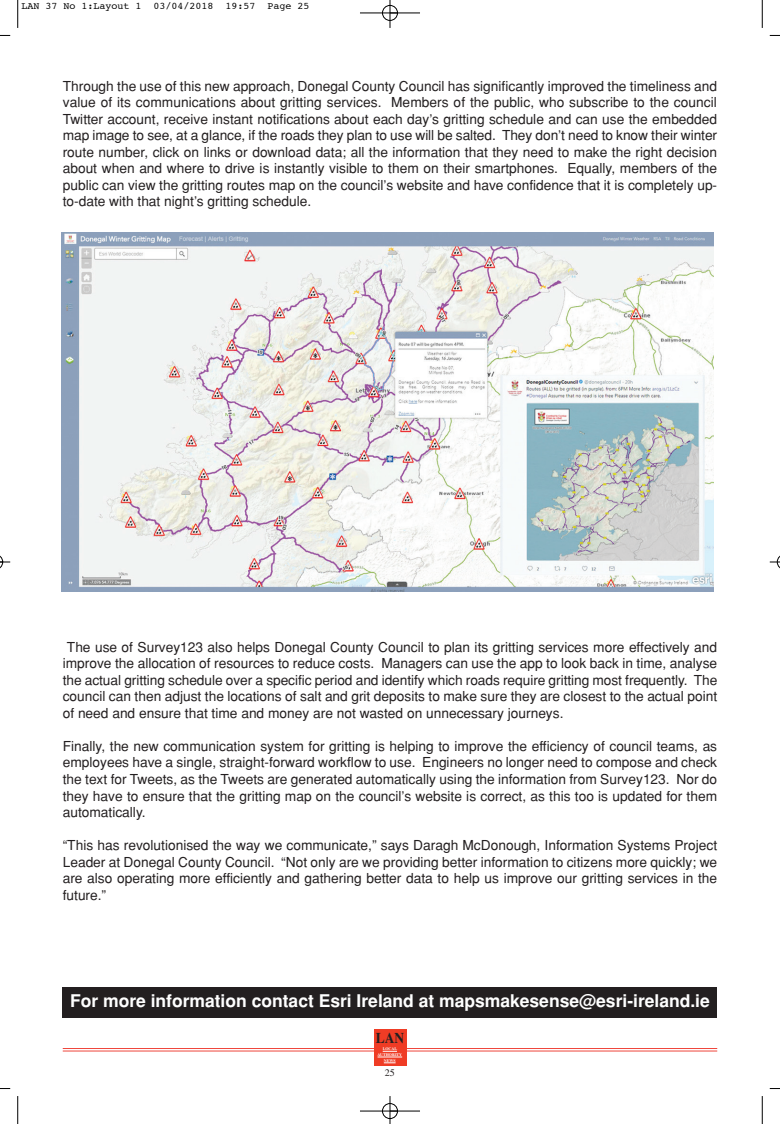
<style>
.page{position:relative;width:780px;height:1124px;background:#fff}
.page>*{position:absolute;margin:0;border:0;box-sizing:border-box;transform-origin:0 0}
.t1{font:700 17.5px "Helvetica";color:#fff}
.t2{font:700 14.88px "Times";color:#231f20;scale:.9 1}
.t3{font:13.75px/16.5px "Helvetica";color:#231f20;text-align:justify}
.t4{font:10px "Courier";color:#000}
.t5{font:10px "Times";color:#231f20}
.t6{font:700 4px/5.8px "Times";color:#fff;text-align:center}
</style>
<div class="page">
<hr style="left:63px;top:1047px;width:654px;height:1px;background:#ef463c">
<hr style="left:63px;top:1050px;width:654px;height:1px;background:#ef463c">
<div style="left:374px;top:1029px;width:32px;height:36px;background:#ef3c25"></div>
<svg style="left:377px;top:1050px;width:25px;height:13px"></svg>
<img style="left:61px;top:233px;width:652px;height:359px">
<div style="left:63px;top:987px;width:654px;height:31px;background:#231f20"></div>
<svg style="left:17px;top:0;width:2px;height:28px"></svg>
<svg style="left:761px;top:0;width:2px;height:28px"></svg>
<svg style="left:17px;top:1096px;width:2px;height:27px"></svg>
<svg style="left:761px;top:1096px;width:2px;height:27px"></svg>
<div style="left:382px;top:5px;width:16px;height:16px;border:1px solid #fff;border-radius:50%"></div>
<div style="left:382px;top:1102px;width:16px;height:16px;border:1px solid #fff;border-radius:50%"></div>
<hr style="left:360px;top:13px;width:60px;height:1px;background:#000">
<hr style="left:360px;top:1110px;width:60px;height:1px;background:#000">
<svg style="left:389px;top:0;width:2px;height:28px"></svg>
<svg style="left:389px;top:1096px;width:2px;height:27px"></svg>
<div style="left:382px;top:5px;width:15px;height:16px;border:1px solid #000;border-radius:50%"></div>
<div style="left:382px;top:1103px;width:15px;height:15px;border:1px solid #000;border-radius:50%"></div>
<svg style="left:0;top:555px;width:10px;height:14px"></svg>
<svg style="left:769px;top:555px;width:11px;height:14px"></svg>
<p class="t4" style="left:21px;top:2px;width:290px">LAN 37 No 1:Layout 1 03/04/2018 19:57 Page 25</p>
<p class="t3" style="left:63px;top:79px;width:656px">Through the use of this new approach, Donegal County Council has significantly improved the timeliness and value of its communications about gritting services. Members of the public, who subscribe to the council Twitter account, receive instant notifications about each day’s gritting schedule and can use the embedded map image to see, at a glance, if the roads they plan to use will be salted. They don’t need to know their winter route number, click on links or download data; all the information that they need to make the right decision about when and where to drive is instantly visible to them on their smartphones. Equally, members of the public can view the gritting routes map on the council’s website and have confidence that it is completely up&shy;to-date with that night’s gritting schedule.</p>
<p class="t3" style="left:63px;top:640px;width:656px;text-indent:4px">The use of Survey123 also helps Donegal County Council to plan its gritting services more effectively and improve the allocation of resources to reduce costs. Managers can use the app to look back in time, analyse the actual gritting schedule over a specific period and identify which roads require gritting most frequently. The council can then adjust the locations of salt and grit deposits to make sure they are closest to the actual point of need and ensure that time and money are not wasted on unnecessary journeys.</p>
<p class="t3" style="left:63px;top:739px;width:656px">Finally, the new communication system for gritting is helping to improve the efficiency of council teams, as employees have a single, straight-forward workflow to use. Engineers no longer need to compose and check the text for Tweets, as the Tweets are generated automatically using the information from Survey123. Nor do they have to ensure that the gritting map on the council’s website is correct, as this too is updated for them automatically.</p>
<p class="t3" style="left:63px;top:838px;width:656px">“This has revolutionised the way we communicate,” says Daragh McDonough, Information Systems Project Leader at Donegal County Council. “Not only are we providing better information to citizens more quickly; we are also operating more efficiently and gathering better data to help us improve our gritting services in the future.”</p>
<p class="t1" style="left:70px;top:994px;width:641px">For more information contact Esri Ireland at mapsmakesense@esri-ireland.ie</p>
<p class="t2" style="left:376px;top:1031px;width:33px">LAN</p>
<p class="t6" style="left:377px;top:1046px;width:26px">LOCAL<br>AUTHORITY<br>NEWS</p>
<p class="t5" style="left:385px;top:1068px;width:11px">25</p>
</div>
